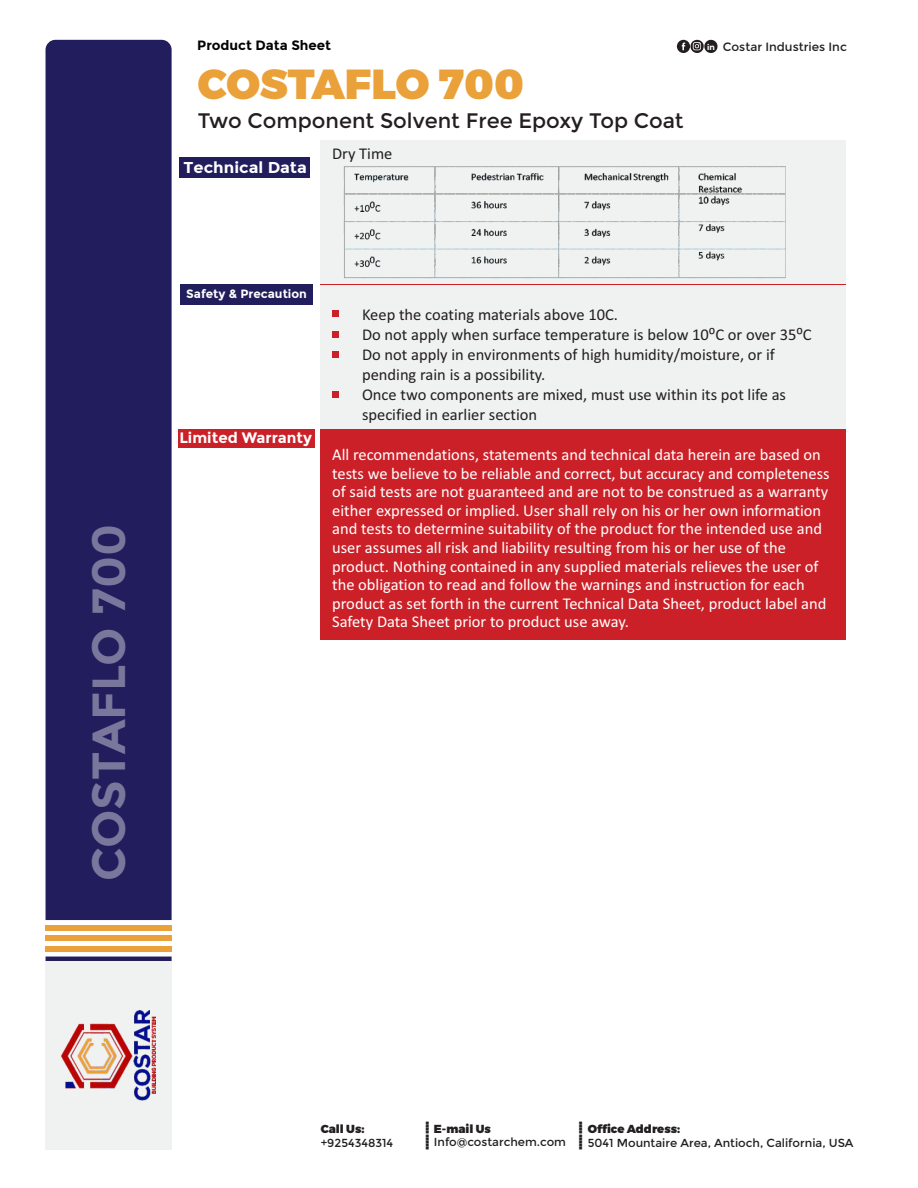
<style>
.page{position:relative;width:918px;height:1188px;background:#fff}
.page>*{position:absolute;margin:0;border:0;box-sizing:border-box;transform-origin:0 0}
.t1{font:700 46.5px "Montserrat";letter-spacing:-.005em;color:rgb(255 255 255/.4)}
.t2{font:900 42px "Montserrat";color:#eaa139}
.t3{font:28.2px "Arial";color:#231f20}
.t4{font:21px "Montserrat";color:#231f20}
.t5{font:16.5px/18.6px "Calibri";color:#fff}
.t6{font:16.5px/20.1px "Calibri";color:#231f20}
.t7{font:700 15.75px "Montserrat";color:#fff;scale:1.05 1}
.t8{font:700 15.15px "Montserrat";color:#fff}
.t9{font:700 13.5px "Montserrat";color:#020304}
.t10{font:12px "Montserrat";color:#231f20}
.t11{font:700 12px "Montserrat";color:#fff}
.t12{font:11.7px "Montserrat";color:#231f20}
.t13{font:900 11.7px "Montserrat";color:#231f20}
.s1{font-family:"Nexa";font-weight:800;font-size:8.7px;color:#fff}
</style>
<div class="page">
<div style="left:46px;top:40px;width:126px;height:880px;background:#221d5c"></div>
<div style="left:46px;top:925px;width:126px;height:5px;background:#eaa139"></div>
<div style="left:46px;top:935px;width:126px;height:6px;background:#eaa139"></div>
<div style="left:46px;top:946px;width:126px;height:6px;background:#eaa139"></div>
<svg style="left:46px;top:957px;width:126px;height:5px"></svg>
<div style="left:46px;top:962px;width:126px;height:188px;background:#f0f1f1"></div>
<div style="left:321px;top:141px;width:525px;height:299px;background:#f0f1f1"></div>
<img style="left:62px;top:1011px;width:93px;height:90px">
<svg style="left:677px;top:39px;width:41px;height:14px"></svg>
<div style="left:180px;top:284px;width:133px;height:20px;background:#221d5c"></div>
<div style="left:180px;top:157px;width:130px;height:20px;background:#221d5c"></div>
<div style="left:321px;top:430px;width:525px;height:210px;background:#cb2027"></div>
<div style="left:178px;top:430px;width:137px;height:18px;background:#cb2027"></div>
<hr style="left:321px;top:284px;width:525px;height:1px;background:#cb2027">
<div style="left:333px;top:310px;width:6px;height:7px;background:#cb2027"></div>
<div style="left:333px;top:331px;width:6px;height:7px;background:#cb2027"></div>
<div style="left:333px;top:351px;width:6px;height:7px;background:#cb2027"></div>
<div style="left:333px;top:391px;width:6px;height:7px;background:#cb2027"></div>
<img style="left:343px;top:166px;width:443px;height:113px">
<h1 class="t1" style="left:80px;top:881px;width:359px;rotate:-90deg">COSTAFLO 700</h1>
<p class="t9" style="left:197px;top:37px;width:135px">Product Data Sheet</p>
<h2 class="t2" style="left:198px;top:59px;width:328px">COSTAFLO 700</h2>
<p class="t4" style="left:198px;top:107px;width:487px">Two Component Solvent Free Epoxy Top Coat</p>
<p class="t7" style="left:184px;top:158px;width:119px">Technical Data</p>
<p class="t6" style="left:332px;top:145px;width:62px">Dry Time</p>
<p class="t10" style="left:707px;top:39px;width:141px"><span class="s1">in</span> Costar Industries Inc</p>
<p class="t11" style="left:186px;top:286px;width:122px">Safety &amp; Precaution</p>
<p class="t8" style="left:179px;top:428px;width:134px">Limited Warranty</p>
<p class="t6" style="left:362px;top:305px;width:451px">Keep the coating materials above 10C.<br>Do not apply when surface temperature is below 10⁰C or over 35⁰C Do not apply in environments of high humidity/moisture, or if pending rain is a possibility.<br>Once two components are mixed, must use within its pot life as specified in earlier section</p>
<p class="t5" style="left:332px;top:446px;width:499px">All recommendations, statements and technical data herein are based on tests we believe to be reliable and correct, but accuracy and completeness of said tests are not guaranteed and are not to be construed as a warranty either expressed or implied. User shall rely on his or her own information and tests to determine suitability of the product for the intended use and user assumes all risk and liability resulting from his or her use of the product. Nothing contained in any supplied materials relieves the user of the obligation to read and follow the warnings and instruction for each product as set forth in the current Technical Data Sheet, product label and Safety Data Sheet prior to product use away.</p>
<p class="t13" style="left:321px;top:1122px;width:45px">Call Us:</p>
<p class="t12" style="left:321px;top:1135px;width:74px">+9254348314</p>
<h3 class="t3" style="left:408px;top:1127px;width:9px;rotate:-90deg">.</h3>
<p class="t13" style="left:434px;top:1122px;width:59px">E-mail Us</p>
<p class="t12" style="left:434px;top:1135px;width:134px">Info@costarchem.com</p>
<h3 class="t3" style="left:562px;top:1127px;width:9px;rotate:-90deg">.</h3>
<p class="t13" style="left:588px;top:1122px;width:94px">Office Address:</p>
<p class="t12" style="left:588px;top:1135px;width:267px">5041 Mountaire Area, Antioch, California, USA</p>
</div>
